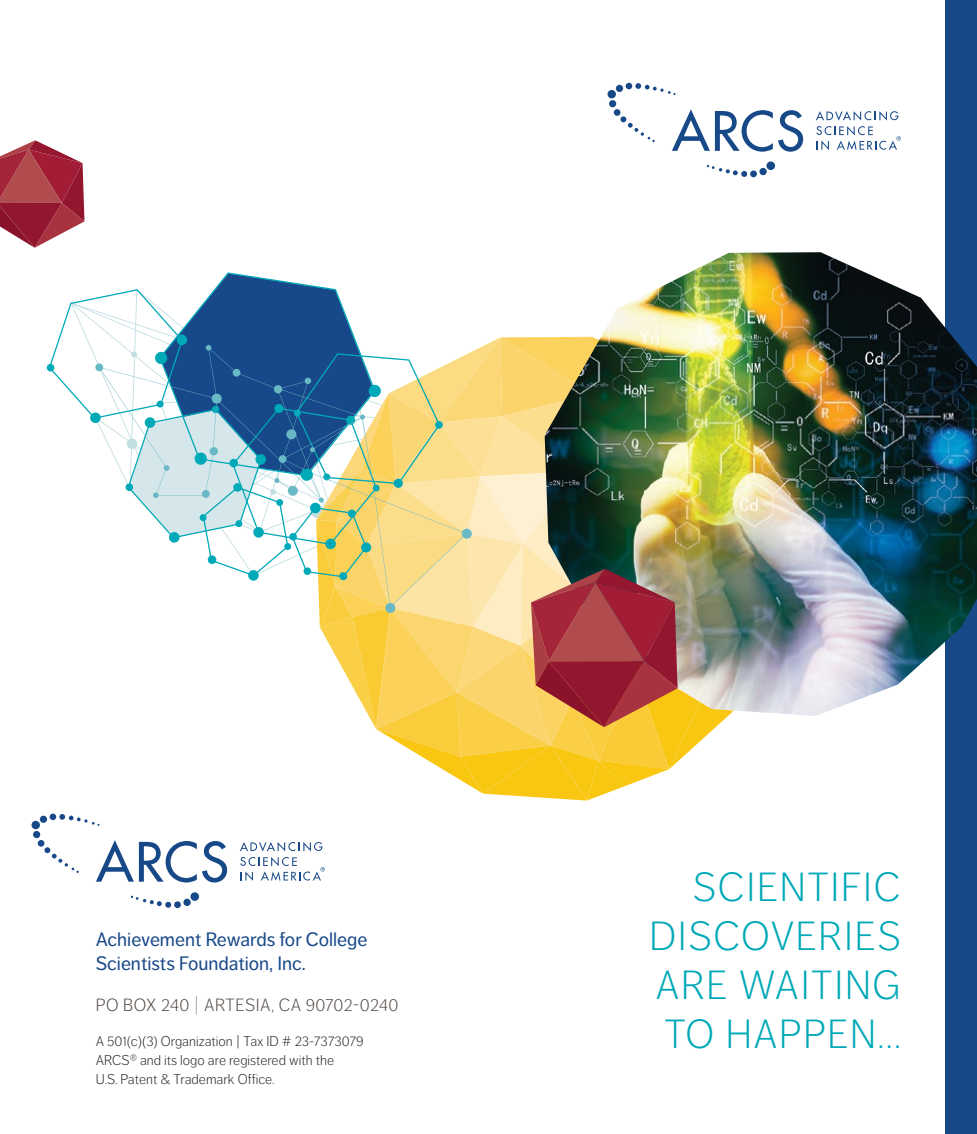
<style>
.page{position:relative;width:977px;height:1134px;background:#fff}
.page>*{position:absolute;margin:0;border:0;box-sizing:border-box;transform-origin:0 0}
.t1{font:300 40.25px/49px "Dagny OT";letter-spacing:.04em;color:#00a9b7;text-align:right}
.t2{font:19.25px/24.5px "Dagny OT";color:#174888}
.t3{font:300 17.5px "Dagny OT";letter-spacing:.02em;color:#4e4540}
.t4{font:300 14px/19.2px "Dagny OT";color:#231f20}
.s1{font-size:19.25px;color:#958b87}
</style>
<div class="page">
<svg style="left:0;top:140px;width:84px;height:108px"></svg>
<div style="left:945px;top:0;width:31px;height:1134px;background:#174888"></div>
<img style="left:691px;top:252px;width:285px;height:464px">
<svg style="left:635px;top:83px;width:40px;height:12px"></svg>
<div style="left:613px;top:109px;width:7px;height:7px;background:#174888;border-radius:50%"></div>
<svg style="left:620px;top:116px;width:34px;height:26px"></svg>
<svg style="left:706px;top:165px;width:41px;height:12px"></svg>
<div style="left:750px;top:171px;width:7px;height:6px;background:#174888;border-radius:50%"></div>
<div style="left:759px;top:168px;width:7px;height:7px;background:#174888;border-radius:50%"></div>
<div style="left:766px;top:161px;width:9px;height:9px;background:#174888;border-radius:50%"></div>
<div style="left:625px;top:83px;width:7px;height:6px;background:#174888;border-radius:50%"></div>
<div style="left:616px;top:85px;width:7px;height:7px;background:#174888;border-radius:50%"></div>
<div style="left:607px;top:90px;width:9px;height:8px;background:#174888;border-radius:50%"></div>
<div style="left:609px;top:100px;width:7px;height:7px;background:#174888;border-radius:50%"></div>
<svg style="left:672px;top:109px;width:100px;height:43px"></svg>
<svg style="left:778px;top:110px;width:25px;height:42px"></svg>
<svg style="left:816px;top:111px;width:85px;height:39px"></svg>
<div style="left:38px;top:840px;width:6px;height:7px;background:#174888;border-radius:50%"></div>
<svg style="left:44px;top:847px;width:35px;height:26px"></svg>
<svg style="left:131px;top:896px;width:40px;height:12px"></svg>
<div style="left:174px;top:901px;width:7px;height:7px;background:#174888;border-radius:50%"></div>
<div style="left:183px;top:899px;width:8px;height:7px;background:#174888;border-radius:50%"></div>
<div style="left:190px;top:892px;width:9px;height:9px;background:#174888;border-radius:50%"></div>
<svg style="left:50px;top:814px;width:50px;height:12px"></svg>
<div style="left:40px;top:816px;width:7px;height:7px;background:#174888;border-radius:50%"></div>
<div style="left:31px;top:821px;width:9px;height:8px;background:#174888;border-radius:50%"></div>
<div style="left:33px;top:831px;width:7px;height:7px;background:#174888;border-radius:50%"></div>
<svg style="left:96px;top:840px;width:131px;height:43px"></svg>
<svg style="left:240px;top:842px;width:85px;height:39px"></svg>
<img style="left:49px;top:272px;width:733px;height:529px">
<h2 class="t2" style="left:96px;top:927px;width:273px">Achievement Rewards for College<br>Scientists Foundation, Inc.</h2>
<p class="t3" style="left:96px;top:995px;width:304px">PO BOX 240 <span class="s1">|</span> ARTESIA, CA 90702-0240</p>
<p class="t4" style="left:96px;top:1031px;width:269px">A 501(c)(3) Organization | Tax ID # 23-7373079<br>ARCS® and its logo are registered with the<br>U.S. Patent &amp; Trademark Office.</p>
<h1 class="t1" style="left:649px;top:863px;width:253px">SCIENTIFIC<br>DISCOVERIES<br>ARE WAITING<br>TO HAPPEN...</h1>
</div>
